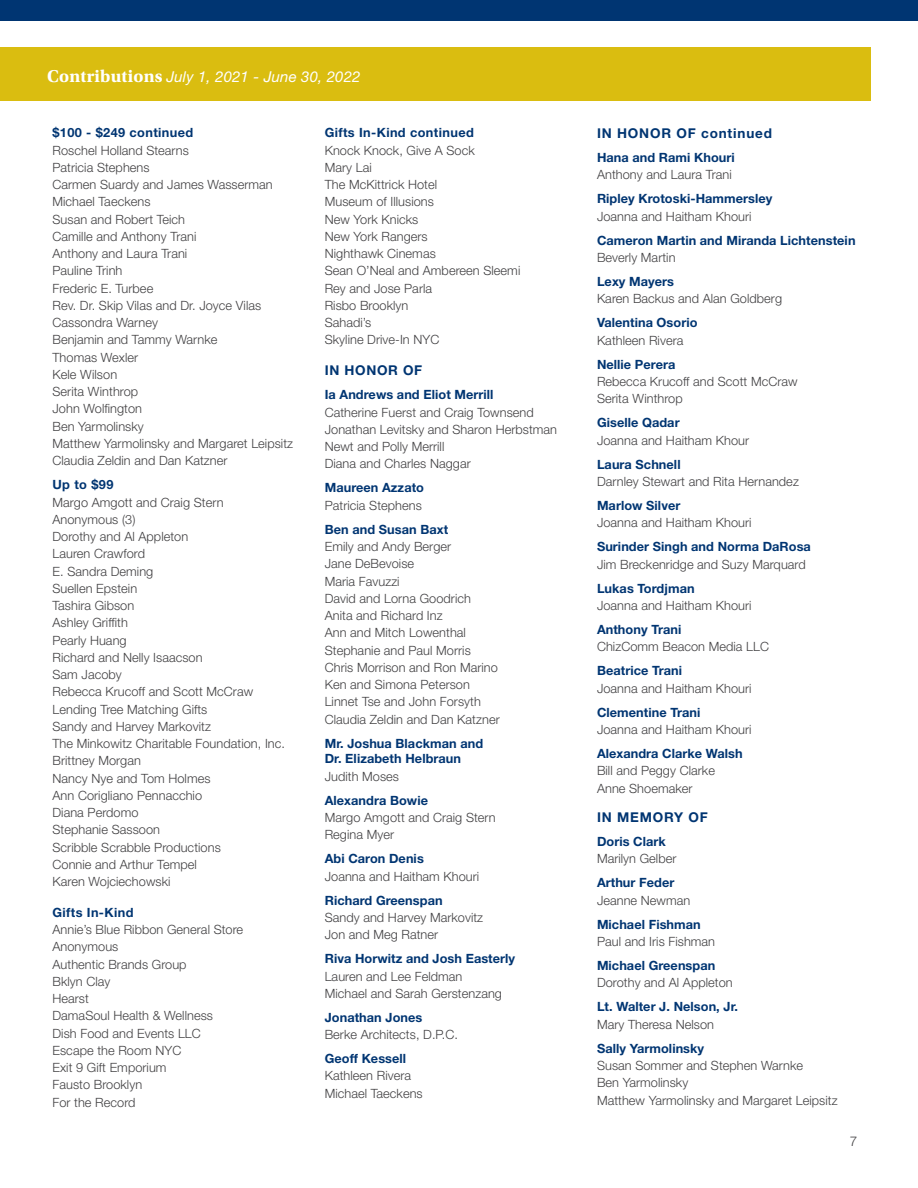
<style>
.page{position:relative;width:918px;height:1188px;background:#fff}
.page>*{position:absolute;margin:0;border:0;box-sizing:border-box;transform-origin:0 0}
.t1{font:italic 15px "Helvetica Neue LT Std";letter-spacing:.01em;color:#fff}
.t2{font:700 13.5px "Helvetica Neue LT Std";letter-spacing:.06em;color:#003572}
.t3{font:300 13.5px "Helvetica Neue LT Std";color:#414042}
.t4{font:300 12.75px/17.2px "Helvetica Neue LT Std";letter-spacing:.005em;color:#414042}
.t5{font:700 12.75px/15.8px "Helvetica Neue LT Std";letter-spacing:.005em;color:#003572}
.t6{font:700 12.75px "Helvetica Neue LT Std";letter-spacing:.03em;color:#003572}
.s1{font-family:"Utopia Std";font-weight:700;font-style:normal;font-size:18px}
</style>
<div class="page">
<div style="left:0;top:0;width:918px;height:20px;background:#003572"></div>
<div style="left:0;top:47px;width:871px;height:54px;background:#dabd10"></div>
<p class="t1" style="left:47px;top:67px;width:315px"><span class="s1">Contributions</span> July 1, 2021 - June 30, 2022</p>
<p class="t6" style="left:52px;top:125px;width:142px">$100 - $249 continued</p>
<p class="t4" style="left:52px;top:141px;width:242px">Roschel Holland Stearns<br>Patricia Stephens<br>Carmen Suardy and James Wasserman<br>Michael Taeckens<br>Susan and Robert Teich<br>Camille and Anthony Trani<br>Anthony and Laura Trani<br>Pauline Trinh<br>Frederic E. Turbee<br>Rev. Dr. Skip Vilas and Dr. Joyce Vilas<br>Cassondra Warney<br>Benjamin and Tammy Warnke<br>Thomas Wexler<br>Kele Wilson<br>Serita Winthrop<br>John Wolfington<br>Ben Yarmolinsky<br>Matthew Yarmolinsky and Margaret Leipsitz<br>Claudia Zeldin and Dan Katzner</p>
<p class="t5" style="left:52px;top:477px;width:62px">Up to $99</p>
<p class="t4" style="left:52px;top:493px;width:234px">Margo Amgott and Craig Stern<br>Anonymous (3)<br>Dorothy and Al Appleton<br>Lauren Crawford<br>E. Sandra Deming<br>Suellen Epstein<br>Tashira Gibson<br>Ashley Griffith<br>Pearly Huang<br>Richard and Nelly Isaacson<br>Sam Jacoby<br>Rebecca Krucoff and Scott McCraw<br>Lending Tree Matching Gifts<br>Sandy and Harvey Markovitz<br>The Minkowitz Charitable Foundation, Inc.<br>Brittney Morgan<br>Nancy Nye and Tom Holmes<br>Ann Corigliano Pennacchio<br>Diana Perdomo<br>Stephanie Sassoon<br>Scribble Scrabble Productions<br>Connie and Arthur Tempel<br>Karen Wojciechowski</p>
<p class="t6" style="left:52px;top:904px;width:83px">Gifts In-Kind</p>
<p class="t4" style="left:52px;top:921px;width:192px">Annie’s Blue Ribbon General Store<br>Anonymous<br>Authentic Brands Group<br>Bklyn Clay<br>Hearst<br>DamaSoul Health &amp; Wellness<br>Dish Food and Events LLC<br>Escape the Room NYC<br>Exit 9 Gift Emporium<br>Fausto Brooklyn<br>For the Record</p>
<p class="t6" style="left:325px;top:125px;width:151px">Gifts In-Kind continued</p>
<p class="t4" style="left:325px;top:141px;width:197px">Knock Knock, Give A Sock<br>Mary Lai<br>The McKittrick Hotel<br>Museum of Illusions<br>New York Knicks<br>New York Rangers<br>Nighthawk Cinemas<br>Sean O’Neal and Ambereen Sleemi<br>Rey and Jose Parla<br>Risbo Brooklyn<br>Sahadi’s<br>Skyline Drive-In NYC</p>
<p class="t2" style="left:325px;top:362px;width:99px">IN HONOR OF</p>
<p class="t5" style="left:325px;top:387px;width:170px">Ia Andrews and Eliot Merrill</p>
<p class="t4" style="left:325px;top:403px;width:234px">Catherine Fuerst and Craig Townsend<br>Jonathan Levitsky and Sharon Herbstman<br>Newt and Polly Merrill<br>Diana and Charles Naggar</p>
<p class="t5" style="left:325px;top:480px;width:101px">Maureen Azzato</p>
<p class="t4" style="left:325px;top:496px;width:99px">Patricia Stephens</p>
<p class="t5" style="left:325px;top:521px;width:125px">Ben and Susan Baxt</p>
<p class="t4" style="left:325px;top:538px;width:176px">Emily and Andy Berger<br>Jane DeBevoise<br>Maria Favuzzi<br>David and Lorna Goodrich<br>Anita and Richard Inz<br>Ann and Mitch Lowenthal<br>Stephanie and Paul Morris<br>Chris Morrison and Ron Marino<br>Ken and Simona Peterson<br>Linnet Tse and John Forsyth<br>Claudia Zeldin and Dan Katzner</p>
<p class="t5" style="left:325px;top:735px;width:160px">Mr. Joshua Blackman and<br>Dr. Elizabeth Helbraun</p>
<p class="t4" style="left:325px;top:767px;width:76px">Judith Moses</p>
<p class="t5" style="left:325px;top:792px;width:105px">Alexandra Bowie</p>
<p class="t4" style="left:325px;top:809px;width:173px">Margo Amgott and Craig Stern<br>Regina Myer</p>
<p class="t5" style="left:325px;top:851px;width:101px">Abi Caron Denis</p>
<p class="t4" style="left:325px;top:867px;width:156px">Joanna and Haitham Khouri</p>
<p class="t5" style="left:325px;top:892px;width:119px">Richard Greenspan</p>
<p class="t4" style="left:325px;top:908px;width:160px">Sandy and Harvey Markovitz<br>Jon and Meg Ratner</p>
<p class="t5" style="left:325px;top:950px;width:192px">Riva Horwitz and Josh Easterly</p>
<p class="t4" style="left:325px;top:967px;width:179px">Lauren and Lee Feldman<br>Michael and Sarah Gerstenzang</p>
<p class="t5" style="left:325px;top:1009px;width:99px">Jonathan Jones</p>
<p class="t4" style="left:325px;top:1026px;width:135px">Berke Architects, D.P.C.</p>
<p class="t5" style="left:325px;top:1050px;width:83px">Geoff Kessell</p>
<p class="t4" style="left:325px;top:1067px;width:100px">Kathleen Rivera<br>Michael Taeckens</p>
<p class="t2" style="left:597px;top:125px;width:176px">IN HONOR OF continued</p>
<p class="t5" style="left:597px;top:149px;width:139px">Hana and Rami Khouri</p>
<p class="t4" style="left:597px;top:166px;width:136px">Anthony and Laura Trani</p>
<p class="t5" style="left:597px;top:191px;width:177px">Ripley Krotoski-Hammersley</p>
<p class="t4" style="left:597px;top:207px;width:156px">Joanna and Haitham Khouri</p>
<p class="t5" style="left:597px;top:232px;width:260px">Cameron Martin and Miranda Lichtenstein</p>
<p class="t4" style="left:597px;top:249px;width:80px">Beverly Martin</p>
<p class="t5" style="left:597px;top:273px;width:79px">Lexy Mayers</p>
<p class="t4" style="left:597px;top:290px;width:187px">Karen Backus and Alan Goldberg</p>
<p class="t5" style="left:597px;top:315px;width:102px">Valentina Osorio</p>
<p class="t4" style="left:597px;top:331px;width:88px">Kathleen Rivera</p>
<p class="t5" style="left:597px;top:356px;width:80px">Nellie Perera</p>
<p class="t4" style="left:597px;top:373px;width:202px">Rebecca Krucoff and Scott McCraw<br>Serita Winthrop</p>
<p class="t5" style="left:597px;top:415px;width:84px">Giselle Qadar</p>
<p class="t4" style="left:597px;top:431px;width:154px">Joanna and Haitham Khour</p>
<p class="t5" style="left:597px;top:456px;width:85px">Laura Schnell</p>
<p class="t4" style="left:597px;top:473px;width:203px">Darnley Stewart and Rita Hernandez</p>
<p class="t5" style="left:597px;top:497px;width:85px">Marlow Silver</p>
<p class="t4" style="left:597px;top:514px;width:156px">Joanna and Haitham Khouri</p>
<p class="t5" style="left:597px;top:539px;width:215px">Surinder Singh and Norma DaRosa</p>
<p class="t4" style="left:597px;top:555px;width:210px">Jim Breckenridge and Suzy Marquard</p>
<p class="t5" style="left:597px;top:580px;width:99px">Lukas Tordjman</p>
<p class="t4" style="left:597px;top:597px;width:156px">Joanna and Haitham Khouri</p>
<p class="t5" style="left:597px;top:621px;width:86px">Anthony Trani</p>
<p class="t4" style="left:597px;top:638px;width:174px">ChizComm Beacon Media LLC</p>
<p class="t5" style="left:597px;top:663px;width:87px">Beatrice Trani</p>
<p class="t4" style="left:597px;top:679px;width:156px">Joanna and Haitham Khouri</p>
<p class="t5" style="left:597px;top:704px;width:105px">Clementine Trani</p>
<p class="t4" style="left:597px;top:721px;width:156px">Joanna and Haitham Khouri</p>
<p class="t5" style="left:597px;top:745px;width:147px">Alexandra Clarke Walsh</p>
<p class="t4" style="left:597px;top:762px;width:119px">Bill and Peggy Clarke<br>Anne Shoemaker</p>
<p class="t2" style="left:597px;top:809px;width:112px">IN MEMORY OF</p>
<p class="t5" style="left:597px;top:833px;width:70px">Doris Clark</p>
<p class="t4" style="left:597px;top:850px;width:81px">Marilyn Gelber</p>
<p class="t5" style="left:597px;top:875px;width:79px">Arthur Feder</p>
<p class="t4" style="left:597px;top:891px;width:95px">Jeanne Newman</p>
<p class="t5" style="left:597px;top:916px;width:105px">Michael Fishman</p>
<p class="t4" style="left:597px;top:933px;width:120px">Paul and Iris Fishman</p>
<p class="t5" style="left:597px;top:957px;width:120px">Michael Greenspan</p>
<p class="t4" style="left:597px;top:974px;width:137px">Dorothy and Al Appleton</p>
<p class="t5" style="left:597px;top:999px;width:143px">Lt. Walter J. Nelson, Jr.</p>
<p class="t4" style="left:597px;top:1015px;width:119px">Mary Theresa Nelson</p>
<p class="t5" style="left:597px;top:1040px;width:109px">Sally Yarmolinsky</p>
<p class="t4" style="left:597px;top:1057px;width:242px">Susan Sommer and Stephen Warnke<br>Ben Yarmolinsky<br>Matthew Yarmolinsky and Margaret Leipsitz</p>
<p class="t3" style="left:850px;top:1133px;width:9px">7</p>
</div>
